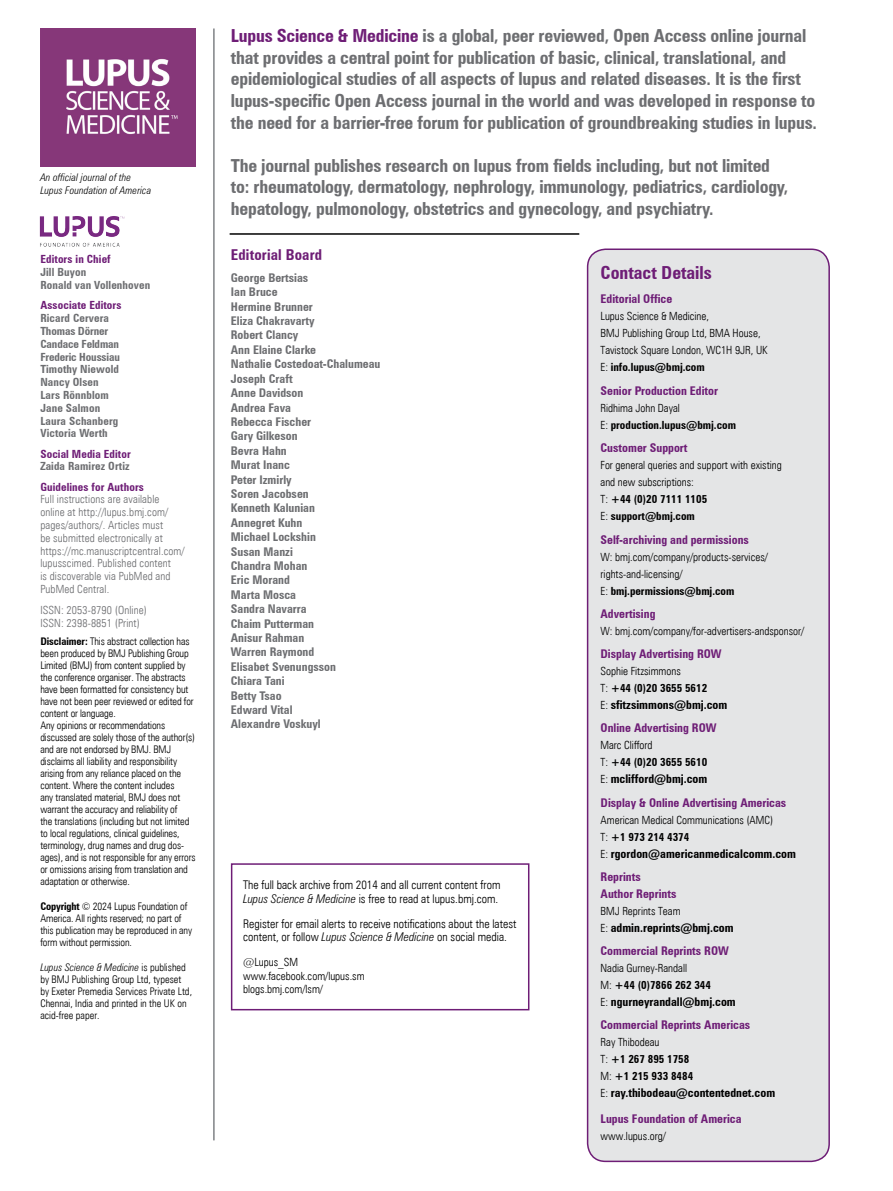
<style>
.page{position:relative;width:893px;height:1191px;background:#fff}
.page>*{position:absolute;margin:0;border:0;box-sizing:border-box;transform-origin:0 0}
.t1{font:700 condensed 18px/21.6px "Zurich BT";letter-spacing:-.01em;color:#6d6e71}
.t2{font:700 condensed 18px "Zurich BT";color:#6e1d76}
.t3{font:700 condensed 15px "Zurich BT";letter-spacing:.01em;color:#6e1d76}
.t4{font:700 condensed 12px/14.4px "Zurich BT";color:#6d6e71}
.t5{font:700 condensed 12px/23.4px "Zurich BT";color:#6e1d76}
.t6{font:300 condensed 12px/13.5px "Zurich BT";color:#000}
.t7{font:700 condensed 12px/23.4px "Zurich BT";color:#000}
.t8{font:300 condensed 11.25px/17px "Zurich BT";color:#000}
.t9{font:300 condensed 11.25px/12.8px "Zurich BT";letter-spacing:.01em;color:#6d6e71}
.t10{font:700 condensed 11.25px/12.8px "Zurich BT";letter-spacing:.01em;color:#6d6e71}
.t11{font:700 condensed 11.25px/17px "Zurich BT";color:#000}
.t12{font:700 condensed 11.25px "Zurich BT";letter-spacing:.01em;color:#6e1d76}
.t13{font:300 condensed 10.5px/12px "Zurich BT";letter-spacing:-.01em;color:#000}
.t14{font:italic 300 condensed 10.5px/12.6px "Zurich BT";letter-spacing:.01em;color:#000}
.s1{font-weight:700}
.s2{font-style:italic}
.s3{color:#6e1d76}
.s4{font-weight:300}
.s5{font-weight:300;font-size:11.25px}
.s6{font-weight:300;font-size:11.25px;color:#000}
.s7{color:#000}
</style>
<div class="page">
<div style="left:231px;top:863px;width:298px;height:147px;border:2px solid #6e1d76"></div>
<div style="left:588px;top:249px;width:241px;height:912px;background:#e4e5e6;border-radius:18px"></div>
<div style="left:587px;top:248px;width:243px;height:914px;border:2px solid #6e1d76;border-radius:18px"></div>
<hr style="left:230px;top:233px;width:349px;height:2px;background:#000">
<hr style="left:213px;top:28px;width:2px;height:1112px;background:#808285">
<img style="left:40px;top:28px;width:156px;height:139px">
<img style="left:40px;top:216px;width:85px;height:30px">
<p class="t14" style="left:40px;top:171px;width:112px">An official journal of the<br>Lupus Foundation of America</p>
<p class="t12" style="left:40px;top:253px;width:72px">Editors in Chief</p>
<p class="t10" style="left:40px;top:266px;width:111px">Jill Buyon<br>Ronald van Vollenhoven</p>
<p class="t12" style="left:40px;top:298px;width:83px">Associate Editors</p>
<p class="t10" style="left:40px;top:312px;width:81px">Ricard Cervera<br>Thomas Dörner<br>Candace Feldman<br>Frederic Houssiau<br>Timothy Niewold<br>Nancy Olsen<br>Lars Rönnblom<br>Jane Salmon<br>Laura Schanberg<br>Victoria Werth</p>
<p class="t12" style="left:40px;top:447px;width:92px">Social Media Editor</p>
<p class="t10" style="left:40px;top:460px;width:91px">Zaida Ramirez Ortiz</p>
<p class="t12" style="left:40px;top:480px;width:105px">Guidelines for Authors</p>
<p class="t9" style="left:40px;top:493px;width:146px">Full instructions are available online at http://lupus.bmj.com/ pages/authors/. Articles must<br>be submitted electronically at https://mc.manuscriptcentral.com/ lupusscimed. Published content<br>is discoverable via PubMed and<br>PubMed Central.</p>
<p class="t9" style="left:40px;top:604px;width:108px">ISSN: 2053-8790 (Online)<br>ISSN: 2398-8851 (Print)</p>
<p class="t13" style="left:40px;top:635px;width:157px"><span class="s1">Disclaimer:</span> This abstract collection has been produced by BMJ Publishing Group Limited (BMJ) from content supplied by the conference organiser. The abstracts have been formatted for consistency but have not been peer reviewed or edited for content or language.<br>Any opinions or recommendations discussed are solely those of the author(s) and are not endorsed by BMJ. BMJ disclaims all liability and responsibility arising from any reliance placed on the content. Where the content includes<br>any translated material, BMJ does not warrant the accuracy and reliability of<br>the translations (including but not limited to local regulations, clinical guidelines, terminology, drug names and drug dos&shy;ages), and is not responsible for any errors or omissions arising from translation and adaptation or otherwise.</p>
<p class="t13" style="left:40px;top:900px;width:153px"><span class="s1">Copyright</span> © 2024 Lupus Foundation of America. All rights reserved; no part of this publication may be reproduced in any form without permission.</p>
<p class="t13" style="left:40px;top:961px;width:153px"><span class="s2">Lupus Science &amp; Medicine</span> is published by BMJ Publishing Group Ltd, typeset by Exeter Premedia Services Private Ltd, Chennai, India and printed in the UK on acid-free paper.</p>
<p class="t1" style="left:231px;top:25px;width:588px"><span class="s3">Lupus Science &amp; Medicine</span> is a global, peer reviewed, Open Access online journal that provides a central point for publication of basic, clinical, translational, and epidemiological studies of all aspects of lupus and related diseases. It is the first lupus-specific Open Access journal in the world and was developed in response to the need for a barrier-free forum for publication of groundbreaking studies in lupus.</p>
<p class="t1" style="left:231px;top:154px;width:559px">The journal publishes research on lupus from fields including, but not limited to: rheumatology, dermatology, nephrology, immunology, pediatrics, cardiology, hepatology, pulmonology, obstetrics and gynecology, and psychiatry.</p>
<h2 class="t3" style="left:231px;top:245px;width:93px">Editorial Board</h2>
<p class="t4" style="left:231px;top:270px;width:151px">George Bertsias<br>Ian Bruce<br>Hermine Brunner<br>Eliza Chakravarty<br>Robert Clancy<br>Ann Elaine Clarke<br>Nathalie Costedoat-Chalumeau<br>Joseph Craft<br>Anne Davidson<br>Andrea Fava<br>Rebecca Fischer<br>Gary Gilkeson<br>Bevra Hahn<br>Murat Inanc<br>Peter Izmirly<br>Soren Jacobsen<br>Kenneth Kalunian<br>Annegret Kuhn<br>Michael Lockshin<br>Susan Manzi<br>Chandra Mohan<br>Eric Morand<br>Marta Mosca<br>Sandra Navarra<br>Chaim Putterman<br>Anisur Rahman<br>Warren Raymond<br>Elisabet Svenungsson<br>Chiara Tani<br>Betty Tsao<br>Edward Vital<br>Alexandre Voskuyl</p>
<p class="t6" style="left:243px;top:878px;width:259px">The full back archive from 2014 and all current content from<br><span class="s2">Lupus Science &amp; Medicine</span> is free to read at lupus.bmj.com.</p>
<p class="t6" style="left:243px;top:916px;width:275px">Register for email alerts to receive notifications about the latest content, or follow <span class="s2">Lupus Science &amp; Medicine</span> on social media.</p>
<p class="t8" style="left:243px;top:955px;width:123px;line-height:13.5px">@Lupus_SM www.facebook.com/lupus.sm blogs.bmj.com/lsm/</p>
<h1 class="t2" style="left:601px;top:261px;width:113px">Contact Details</h1>
<p class="t5" style="left:601px;top:287px;width:73px">Editorial Office</p>
<p class="t8" style="left:601px;top:307px;width:169px">Lupus Science &amp; Medicine,<br>BMJ Publishing Group Ltd, BMA House,<br>Tavistock Square London, WC1H 9JR, UK<br>E: <span class="s1">info.lupus@bmj.com</span></p>
<p class="t5" style="left:601px;top:379px;width:119px">Senior Production Editor</p>
<p class="t11" style="left:601px;top:399px;width:137px"><span class="s4">Ridhima John Dayal<br>E:</span> production.lupus@bmj.com</p>
<p class="t5" style="left:601px;top:436px;width:88px">Customer Support</p>
<p class="t8" style="left:601px;top:457px;width:183px">For general queries and support with existing and new subscriptions:<br>T: <span class="s1">+44 (0)20 7111 1105<br></span>E: <span class="s1">support@bmj.com</span></p>
<p class="t5" style="left:601px;top:527px;width:150px">Self-archiving and permissions</p>
<p class="t8" style="left:601px;top:548px;width:169px">W: bmj.com/company/products-services/ rights-and-licensing/<br>E: <span class="s1">bmj.permissions@bmj.com</span></p>
<p class="t5" style="left:601px;top:602px;width:56px">Advertising</p>
<p class="t8" style="left:601px;top:622px;width:205px">W: bmj.com/company/for-advertisers-andsponsor/</p>
<p class="t5" style="left:601px;top:642px;width:123px">Display Advertising ROW</p>
<p class="t8" style="left:601px;top:662px;width:108px">Sophie Fitzsimmons<br>T: <span class="s1">+44 (0)20 3655 5612</span></p>
<p class="t7" style="left:601px;top:693px;width:128px"><span class="s5">E:</span> sfitzsimmons@bmj.com<br><span class="s3">Online Advertising ROW</span></p>
<p class="t11" style="left:601px;top:737px;width:108px"><span class="s4">Marc Clifford<br>T:</span> +44 (0)20 3655 5610</p>
<p class="t5" style="left:601px;top:767px;width:187px"><span class="s6">E:</span> <span class="s7">mclifford@bmj.com<br></span>Display &amp; Online Advertising Americas</p>
<p class="t8" style="left:601px;top:811px;width:174px">American Medical Communications (AMC)<br>T: <span class="s1">+1 973 214 4374</span></p>
<p class="t7" style="left:601px;top:841px;width:197px"><span class="s5">E:</span> rgordon@americanmedicalcomm.com<br><span class="s3">Reprints</span></p>
<p class="t5" style="left:601px;top:882px;width:77px">Author Reprints</p>
<p class="t8" style="left:601px;top:902px;width:81px">BMJ Reprints Team</p>
<p class="t7" style="left:601px;top:915px;width:135px"><span class="s5">E:</span> admin.reprints@bmj.com<br><span class="s3">Commercial Reprints ROW</span></p>
<p class="t8" style="left:601px;top:959px;width:112px">Nadia Gurney-Randall<br>M: <span class="s1">+44 (0)7866 262 344</span></p>
<p class="t5" style="left:601px;top:990px;width:151px"><span class="s6">E:</span> <span class="s7">ngurneyrandall@bmj.com<br></span>Commercial Reprints Americas</p>
<p class="t11" style="left:601px;top:1033px;width:94px"><span class="s4">Ray Thibodeau<br>T:</span> +1 267 895 1758<br><span class="s4">M:</span> +1 215 933 8484</p>
<p class="t7" style="left:601px;top:1080px;width:176px;line-height:25.5px"><span class="s5">E:</span> ray.thibodeau@contentednet.com<br><span class="s3">Lupus Foundation of America</span></p>
<p class="t8" style="left:601px;top:1127px;width:67px">www.lupus.org/</p>
</div>
